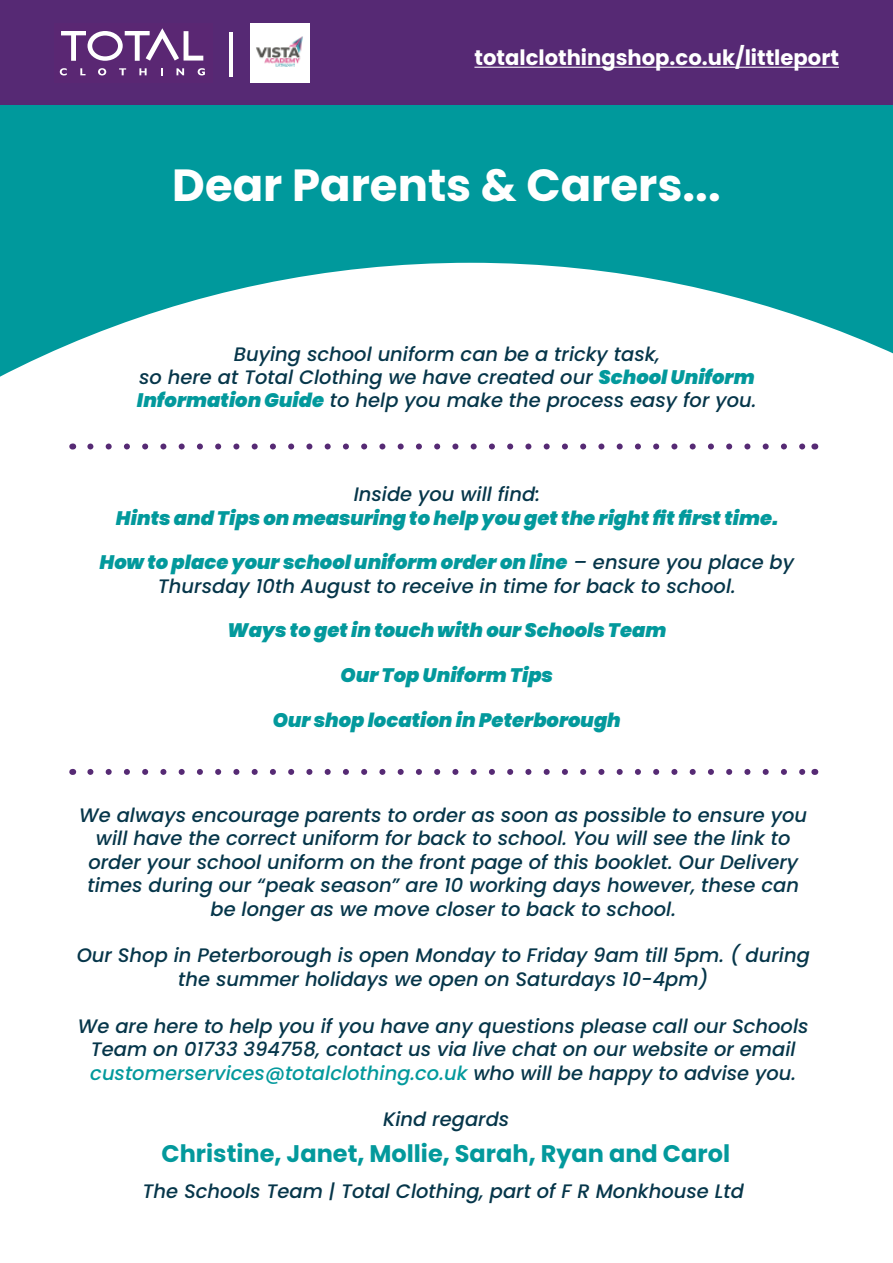
<style>
.page{position:relative;width:893px;height:1263px;background:#fff}
.page>*{position:absolute;margin:0;border:0;box-sizing:border-box;transform-origin:0 0}
.t1{font:700 45px "Poppins";color:#fff}
.t2{font:700 24px "Poppins";color:#03999c}
.t3{font:700 21.15px "Poppins";color:#fff}
.t4{font:italic 500 19.5px/23.4px "Poppins";color:#06364a;text-align:center}
.t5{font:italic 900 19.5px "Poppins";color:#03999c}
.s1{font-weight:900;color:#03999c}
.s2{color:#03999c}
</style>
<div class="page">
<div style="left:0;top:0;width:893px;height:105px;background:#562974"></div>
<div style="left:54px;top:23px;width:158px;height:60px;background:#5a2773"></div>
<svg style="left:60px;top:68px;width:7px;height:7px"></svg>
<svg style="left:80px;top:68px;width:6px;height:7px"></svg>
<svg style="left:98px;top:68px;width:8px;height:7px"></svg>
<svg style="left:119px;top:68px;width:7px;height:7px"></svg>
<svg style="left:139px;top:68px;width:8px;height:7px"></svg>
<svg style="left:161px;top:68px;width:2px;height:7px"></svg>
<svg style="left:176px;top:68px;width:8px;height:7px"></svg>
<svg style="left:198px;top:68px;width:7px;height:7px"></svg>
<svg style="left:61px;top:28px;width:142px;height:33px"></svg>
<div style="left:250px;top:23px;width:60px;height:60px;background:#fff"></div>
<img style="left:256px;top:36px;width:47px;height:31px">
<hr style="left:230px;top:32px;width:3px;height:44px;background:#fefefe">
<hr style="left:474px;top:67px;width:365px;height:1px;background:#fff">
<div style="left:0;top:105px;width:893px;height:1158px;background:#00999c"></div>
<div style="left:0;top:263px;width:893px;height:1000px;background:#fff"></div>
<svg style="left:90px;top:443px;width:715px;height:6px;background:#d5cadc"></svg>
<svg style="left:90px;top:769px;width:715px;height:6px;background:#d3c8db"></svg>
<p class="t3" style="left:474px;top:45px;width:366px">totalclothingshop.co.uk/littleport</p>
<h1 class="t1" style="left:172px;top:159px;width:550px">Dear Parents &amp; Carers...</h1>
<p class="t4" style="left:137px;top:342px;width:621px">Buying school uniform can be a tricky task,<br>so here at Total Clothing we have created our <span class="s1">School Uniform<br>Information Guide</span> to help you make the process easy for you.</p>
<p class="t4" style="left:354px;top:483px;width:188px">Inside you will find:</p>
<p class="t5" style="left:116px;top:506px;width:663px">Hints and Tips on measuring to help you get the right fit first time.</p>
<p class="t4" style="left:100px;top:551px;width:696px"><span class="s1">How to place your school uniform order on line</span> – ensure you place by<br>Thursday 10th August to receive in time for back to school.</p>
<p class="t5" style="left:227px;top:619px;width:440px">Ways to get in touch with our Schools Team</p>
<p class="t5" style="left:341px;top:664px;width:213px">Our Top Uniform Tips</p>
<p class="t5" style="left:273px;top:708px;width:349px">Our shop location in Peterborough</p>
<p class="t4" style="left:79px;top:804px;width:729px">We always encourage parents to order as soon as possible to ensure you will have the correct uniform for back to school. You will see the link to order your school uniform on the front page of this booklet. Our Delivery times during our “peak season” are 10 working days however, these can be longer as we move closer to back to school.</p>
<p class="t4" style="left:77px;top:944px;width:735px">Our Shop in Peterborough is open Monday to Friday 9am till 5pm. ( during the summer holidays we open on Saturdays 10-4pm)</p>
<p class="t4" style="left:78px;top:1014px;width:732px">We are here to help you if you have any questions please call our Schools<br>Team on 01733 394758, contact us via live chat on our website or email <span class="s2">customerservices@totalclothing.co.uk</span> who will be happy to advise you.</p>
<p class="t4" style="left:383px;top:1108px;width:128px">Kind regards</p>
<p class="t2" style="left:161px;top:1140px;width:570px">Christine, Janet, Mollie, Sarah, Ryan and Carol</p>
<p class="t4" style="left:143px;top:1180px;width:603px">The Schools Team | Total Clothing, part of F R Monkhouse Ltd</p>
</div>
